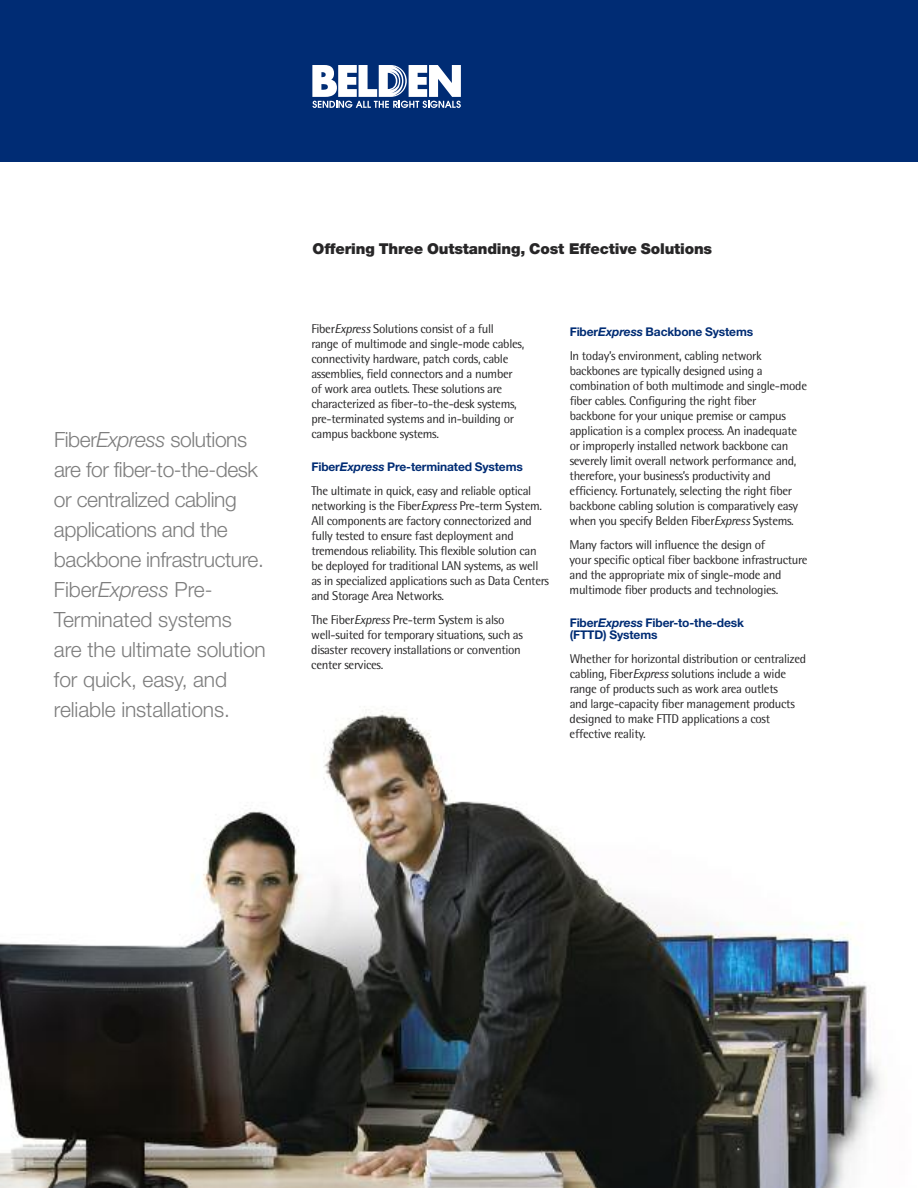
<style>
.page{position:relative;width:918px;height:1188px;background:#fff}
.page>*{position:absolute;margin:0;border:0;box-sizing:border-box;transform-origin:0 0}
.t1{font:300 21px/30px "Helvetica Neue";letter-spacing:-.02em;color:#7d7d7d}
.t2{font:900 15px "Helvetica Neue";letter-spacing:-.01em;color:#272627}
.t3{font:12.75px/15px "Rotis Semi Sans";letter-spacing:-.025em;color:#272627}
.t4{font:700 12px/12px "Helvetica Neue";letter-spacing:-.01em;color:#002c74}
.s1{font-style:italic}
</style>
<div class="page">
<img style="left:0;top:709px;width:881px;height:479px">
<div style="left:0;top:0;width:918px;height:162px;background:#002c74"></div>
<svg style="left:312px;top:65px;width:149px;height:43px"></svg>
<h1 class="t1" style="left:54px;top:427px;width:213px">Fiber<span class="s1">Express</span> solutions are for fiber-to-the-desk or centralized cabling applications and the backbone infrastructure.<br>Fiber<span class="s1">Express</span> Pre-<br>Terminated systems<br>are the ultimate solution for quick, easy, and reliable installations.</h1>
<p class="t2" style="left:313px;top:243px;width:401px">Offering Three Outstanding, Cost Effective Solutions</p>
<p class="t3" style="left:311px;top:322px;width:214px">Fiber<span class="s1">Express</span> Solutions consist of a full range of multimode and single-mode cables, connectivity hardware, patch cords, cable assemblies, field connectors and a number of work area outlets. These solutions are characterized as fiber-to-the-desk systems, pre-terminated systems and in-building or campus backbone systems.</p>
<p class="t4" style="left:311px;top:460px;width:213px">Fiber<span class="s1">Express</span> Pre-terminated Systems</p>
<p class="t3" style="left:311px;top:484px;width:239px">The ultimate in quick, easy and reliable optical networking is the Fiber<span class="s1">Express</span> Pre-term System.<br>All components are factory connectorized and fully tested to ensure fast deployment and tremendous reliability. This flexible solution can be deployed for traditional LAN systems, as well as in specialized applications such as Data Centers and Storage Area Networks.</p>
<p class="t3" style="left:311px;top:613px;width:213px">The Fiber<span class="s1">Express</span> Pre-term System is also well-suited for temporary situations, such as disaster recovery installations or convention center services.</p>
<p class="t4" style="left:570px;top:325px;width:185px">Fiber<span class="s1">Express</span> Backbone Systems</p>
<p class="t3" style="left:570px;top:349px;width:239px">In today’s environment, cabling network backbones are typically designed using a combination of both multimode and single-mode fiber cables. Configuring the right fiber<br>backbone for your unique premise or campus application is a complex process. An inadequate or improperly installed network backbone can severely limit overall network performance and, therefore, your business’s productivity and efficiency. Fortunately, selecting the right fiber backbone cabling solution is comparatively easy when you specify Belden Fiber<span class="s1">Express</span> Systems.</p>
<p class="t3" style="left:570px;top:538px;width:240px">Many factors will influence the design of<br>your specific optical fiber backbone infrastructure and the appropriate mix of single-mode and multimode fiber products and technologies.</p>
<p class="t4" style="left:570px;top:616px;width:176px">Fiber<span class="s1">Express</span> Fiber-to-the-desk (FTTD) Systems</p>
<p class="t3" style="left:570px;top:652px;width:238px">Whether for horizontal distribution or centralized cabling, Fiber<span class="s1">Express</span> solutions include a wide range of products such as work area outlets<br>and large-capacity fiber management products designed to make FTTD applications a cost effective reality.</p>
</div>
